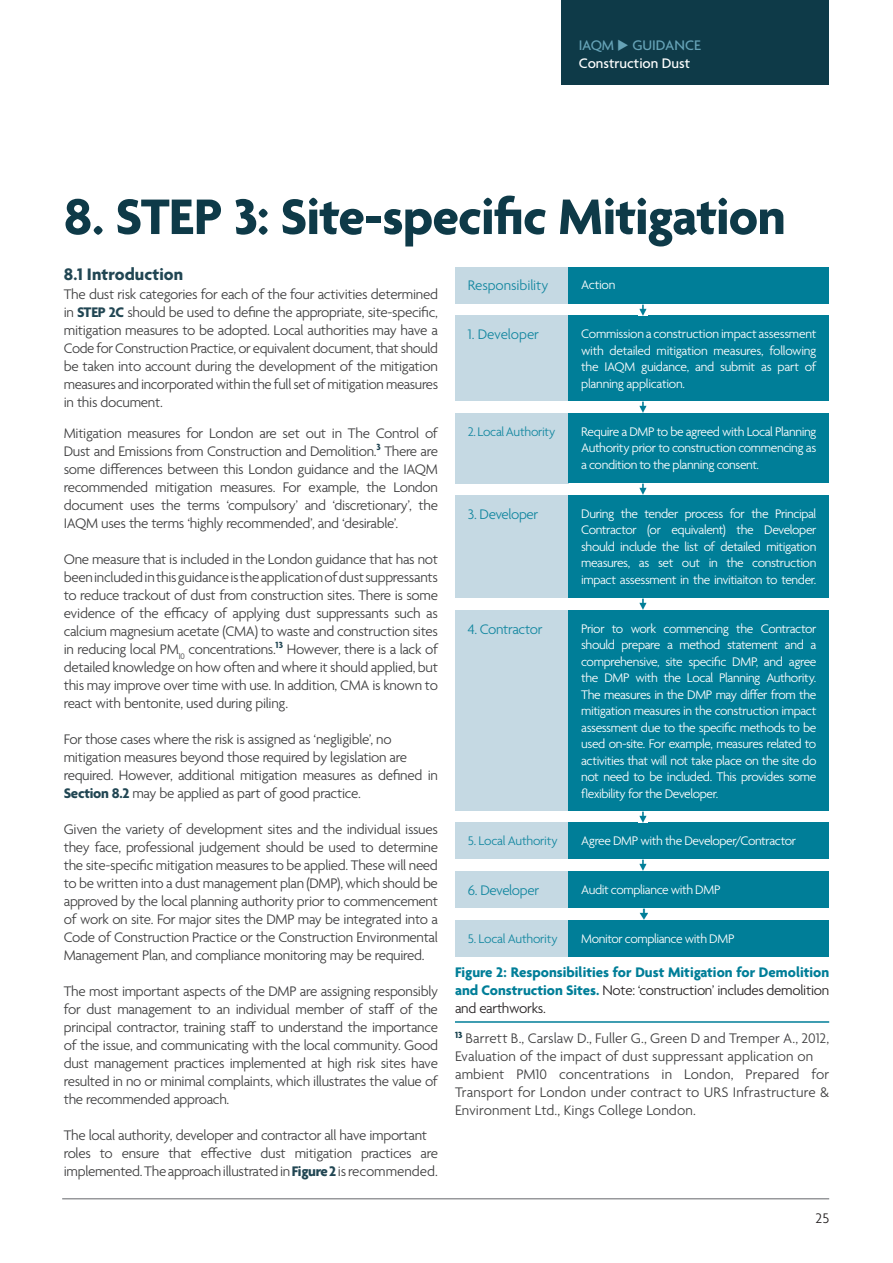
<style>
.page{position:relative;width:893px;height:1263px;background:#fff}
.page>*{position:absolute;margin:0;border:0;box-sizing:border-box;transform-origin:0 0}
.Heading_01_Turq{font:700 54px "Agenda";letter-spacing:-.015em;color:#0e3a48}
.Subtitle{font:700 18px "Agenda";letter-spacing:.005em;color:#214653}
.Subtitle-2{font:300 15px/18px "Agenda";letter-spacing:-.02em;color:#3e3e3f;text-align:justify}
.t1{font:700 15px/18px "Agenda";color:#007e98;text-align:justify}
.Subtitle-3{font:300 15px "Agenda";letter-spacing:.005em;color:#3e3e3f}
.t2{font:300 15px "Agenda";letter-spacing:-.02em;color:#1387a0}
.t3{font:500 15px/18px "Agenda";color:#fff}
.t4{font:300 15px "Agenda";color:#231f20}
.t5{font:300 13.5px/16.5px "Agenda";letter-spacing:-.03em;color:#fff;text-align:justify}
.t6{font:300 13.5px "Agenda";letter-spacing:-.02em;color:#1387a0}
.s1{color:#66a3b7}
.s2{font-weight:700;color:#214653}
.s3{font-weight:300;color:#231f20}
</style>
<div class="page">
<hr style="left:62px;top:1198px;width:767px;height:1px;background:#636569">
<div style="left:562px;top:0;width:267px;height:85px;background:#0e3a48"></div>
<div style="left:455px;top:267px;width:113px;height:36px;background:#c5d9e3"></div>
<div style="left:568px;top:267px;width:261px;height:36px;background:#007e98"></div>
<div style="left:455px;top:316px;width:113px;height:85px;background:#c5d9e3"></div>
<div style="left:568px;top:316px;width:261px;height:85px;background:#007e98"></div>
<div style="left:455px;top:413px;width:113px;height:71px;background:#c5d9e3"></div>
<div style="left:568px;top:413px;width:261px;height:70px;background:#007e98"></div>
<div style="left:455px;top:495px;width:113px;height:103px;background:#c5d9e3"></div>
<div style="left:568px;top:495px;width:261px;height:103px;background:#007e98"></div>
<div style="left:455px;top:610px;width:113px;height:200px;background:#c5d9e3"></div>
<div style="left:568px;top:610px;width:261px;height:200px;background:#007e98"></div>
<div style="left:455px;top:822px;width:122px;height:37px;background:#c5d9e3"></div>
<div style="left:568px;top:822px;width:261px;height:37px;background:#007e98"></div>
<div style="left:455px;top:871px;width:113px;height:37px;background:#c5d9e3"></div>
<div style="left:568px;top:871px;width:261px;height:37px;background:#007e98"></div>
<div style="left:455px;top:920px;width:122px;height:37px;background:#c5d9e3"></div>
<div style="left:568px;top:920px;width:261px;height:37px;background:#007e98"></div>
<svg style="left:639px;top:304px;width:8px;height:11px"></svg>
<svg style="left:639px;top:401px;width:8px;height:11px"></svg>
<svg style="left:639px;top:484px;width:8px;height:11px"></svg>
<svg style="left:639px;top:599px;width:8px;height:11px"></svg>
<svg style="left:639px;top:811px;width:8px;height:11px"></svg>
<svg style="left:639px;top:860px;width:8px;height:11px"></svg>
<svg style="left:639px;top:909px;width:9px;height:10px"></svg>
<hr style="left:455px;top:1021px;width:374px;height:2px;background:#007e98">
<p class="t3" style="left:579px;top:37px;width:124px"><span class="s1">IAQM</span> <span class="s1">◆ GUIDANCE<br></span>Construction Dust</p>
<p class="Heading_01_Turq" style="left:64px;top:188px;width:723px">8. STEP 3: Site-specific Mitigation</p>
<p class="Subtitle" style="left:64px;top:265px;width:121px">8.1 Introduction</p>
<p class="Subtitle-2" style="left:64px;top:286px;width:376px">The dust risk categories for each of the four activities determined in <span class="s2">STEP 2C</span> should be used to define the appropriate, site-specific, mitigation measures to be adopted. Local authorities may have a Code for Construction Practice, or equivalent document, that should be taken into account during the development of the mitigation measures and incorporated within the full set of mitigation measures in this document.</p>
<p class="Subtitle-2" style="left:64px;top:425px;width:376px">Mitigation measures for London are set out in The Control of Dust and Emissions from Construction and Demolition.<sup>3</sup> There are some differences between this London guidance and the IAQM recommended mitigation measures. For example, the London document uses the terms ‘compulsory’ and ‘discretionary’, the IAQM uses the terms ‘highly recommended’, and ‘desirable’.</p>
<p class="Subtitle-2" style="left:64px;top:551px;width:376px">One measure that is included in the London guidance that has not been included in this guidance is the application of dust suppressants to reduce trackout of dust from construction sites. There is some evidence of the efficacy of applying dust suppressants such as calcium magnesium acetate (CMA) to waste and construction sites in reducing local PM<sub>10</sub> concentrations.<sup>13</sup> However, there is a lack of detailed knowledge on how often and where it should applied, but this may improve over time with use. In addition, CMA is known to react with bentonite, used during piling.</p>
<p class="Subtitle-2" style="left:64px;top:731px;width:329px">For those cases where the risk is assigned as ‘negligible’, no</p>
<p class="Subtitle-2" style="left:64px;top:749px;width:345px">mitigation measures beyond those required by legislation are</p>
<p class="Subtitle-2" style="left:64px;top:767px;width:376px">required. However, additional mitigation measures as defined in<br><span class="s2">Section 8.2</span> may be applied as part of good practice.</p>
<p class="Subtitle-2" style="left:64px;top:821px;width:376px">Given the variety of development sites and the individual issues they face, professional judgement should be used to determine the site-specific mitigation measures to be applied. These will need to be written into a dust management plan (DMP), which should be approved by the local planning authority prior to commencement of work on site. For major sites the DMP may be integrated into a Code of Construction Practice or the Construction Environmental Management Plan, and compliance monitoring may be required.</p>
<p class="Subtitle-2" style="left:64px;top:983px;width:376px">The most important aspects of the DMP are assigning responsibly for dust management to an individual member of staff of the principal contractor, training staff to understand the importance of the issue, and communicating with the local community. Good dust management practices implemented at high risk sites have resulted in no or minimal complaints, which illustrates the value of the recommended approach.</p>
<p class="Subtitle-2" style="left:64px;top:1127px;width:365px">The local authority, developer and contractor all have important</p>
<p class="Subtitle-2" style="left:64px;top:1145px;width:376px">roles to ensure that effective dust mitigation practices are implemented. The approach illustrated in <span class="s2">Figure 2</span> is recommended.</p>
<p class="t2" style="left:468px;top:277px;width:82px">Responsibility</p>
<p class="t5" style="left:581px;top:277px;width:36px">Action</p>
<p class="t2" style="left:468px;top:326px;width:73px">1. Developer</p>
<p class="t5" style="left:581px;top:326px;width:237px">Commission a construction impact assessment with detailed mitigation measures, following the IAQM guidance, and submit as part of planning application.</p>
<p class="t6" style="left:468px;top:424px;width:89px">2. Local Authority</p>
<p class="t5" style="left:581px;top:424px;width:237px">Require a DMP to be agreed with Local Planning Authority prior to construction commencing as a condition to the planning consent.</p>
<p class="t2" style="left:468px;top:506px;width:72px">3. Developer</p>
<p class="t5" style="left:581px;top:506px;width:237px">During the tender process for the Principal</p>
<p class="t5" style="left:581px;top:522px;width:237px">Contractor (or equivalent) the Developer</p>
<p class="t5" style="left:581px;top:539px;width:237px">should include the list of detailed mitigation</p>
<p class="t5" style="left:581px;top:555px;width:237px">measures, as set out in the construction impact assessment in the invitiaiton to tender.</p>
<p class="t2" style="left:468px;top:621px;width:76px">4. Contractor</p>
<p class="t5" style="left:581px;top:621px;width:237px">Prior to work commencing the Contractor should prepare a method statement and a comprehensive, site specific DMP, and agree the DMP with the Local Planning Authority.<br>The measures in the DMP may differ from the mitigation measures in the construction impact assessment due to the specific methods to be used on-site. For example, measures related to activities that will not take place on the site do not need to be included. This provides some flexibility for the Developer.</p>
<p class="t6" style="left:468px;top:833px;width:91px">5. Local Authority</p>
<p class="t5" style="left:581px;top:833px;width:216px">Agree DMP with the Developer/Contractor</p>
<p class="t2" style="left:468px;top:882px;width:73px">6. Developer</p>
<p class="t5" style="left:581px;top:882px;width:141px">Audit compliance with DMP</p>
<p class="t6" style="left:468px;top:931px;width:91px">5. Local Authority</p>
<p class="t5" style="left:581px;top:931px;width:155px">Monitor compliance with DMP</p>
<p class="t1" style="left:455px;top:964px;width:376px">Figure 2: Responsibilities for Dust Mitigation for Demolition and Construction Sites. <span class="s3">Note: ‘construction’ includes demolition and earthworks.</span></p>
<p class="Subtitle-3" style="left:455px;top:1030px;width:376px"><sup>13</sup> Barrett B., Carslaw D., Fuller G., Green D and Tremper A., 2012,</p>
<p class="Subtitle-3" style="left:455px;top:1048px;width:360px">Evaluation of the impact of dust suppressant application on</p>
<p class="Subtitle-2" style="left:455px;top:1066px;width:376px">ambient PM10 concentrations in London, Prepared for Transport for London under contract to URS Infrastructure &amp; Environment Ltd., Kings College London.</p>
<p class="t4" style="left:816px;top:1210px;width:15px">25</p>
</div>
